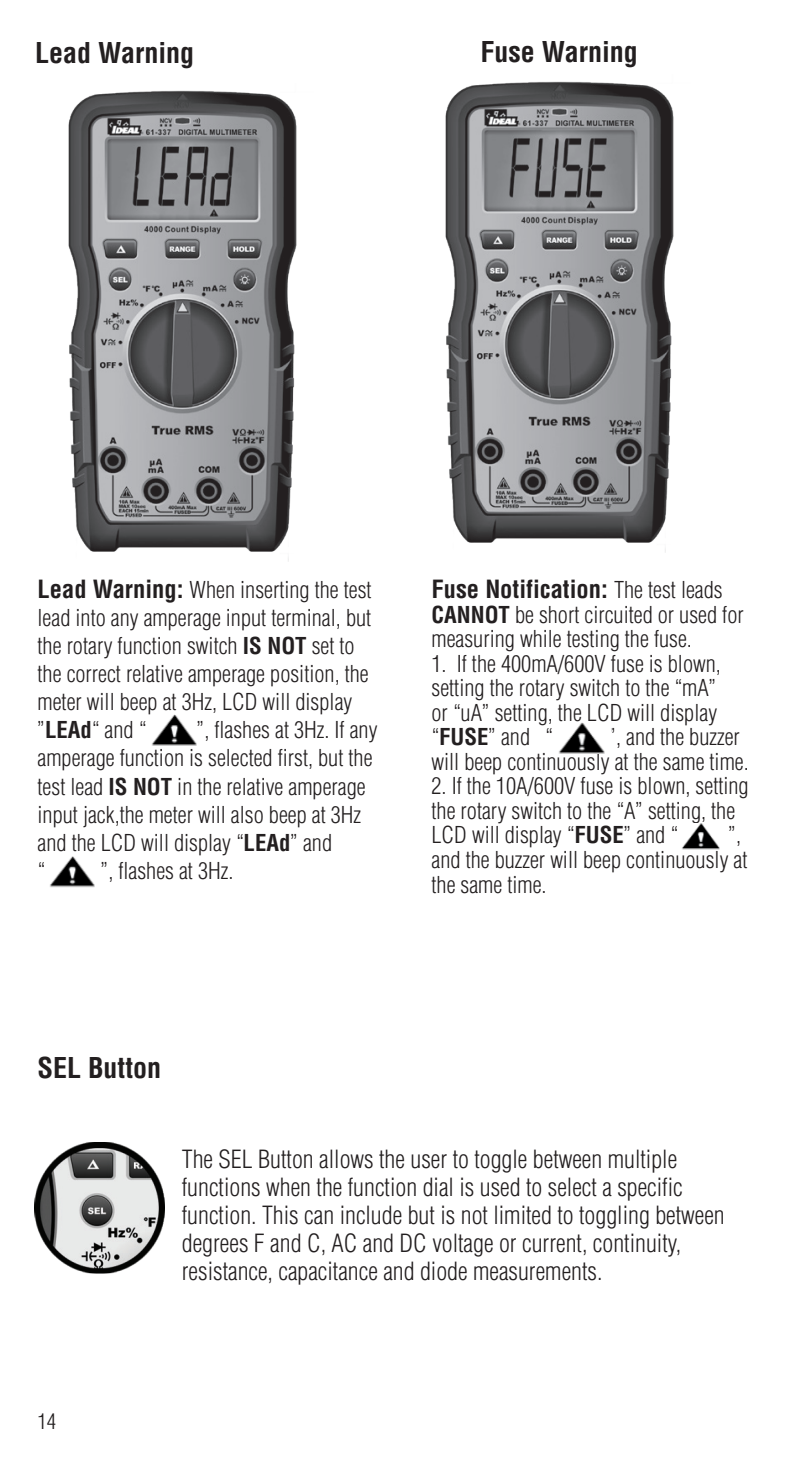
<style>
.page{position:relative;width:793px;height:1471px;background:#fff}
.page>*{position:absolute;margin:0;border:0;box-sizing:border-box;transform-origin:0 0}
.t1{font:700 condensed 28px "Helvetica";color:#231f20}
.t2{font:300 condensed 24.5px/28px "Helvetica";color:#231f20}
.t3{font:700 condensed 24.5px "Helvetica";color:#231f20}
.t4{font:300 condensed 22.75px/28px "Helvetica";color:#231f20}
.t5{font:300 condensed 21px "Helvetica";color:#231f20}
.s1{font-weight:700;font-size:24.5px}
.s2{font-weight:700}
.s3{color:#fff}
.s4{font-weight:300;font-size:22.75px}
</style>
<div class="page">
<img style="left:152px;top:715px;width:45px;height:31px">
<img style="left:445px;top:81px;width:229px;height:471px">
<img style="left:34px;top:1142px;width:131px;height:132px">
<img style="left:50px;top:856px;width:45px;height:31px">
<img style="left:559px;top:722px;width:46px;height:31px">
<img style="left:682px;top:823px;width:38px;height:26px">
<img style="left:68px;top:90px;width:229px;height:471px">
<p class="t1" style="left:35px;top:35px;width:160px">Lead Warning</p>
<p class="t1" style="left:480px;top:34px;width:159px">Fuse Warning</p>
<p class="t4" style="left:38px;top:576px;width:335px"><span class="s1">Lead Warning:</span> When inserting the test lead into any amperage input terminal, but the rotary function switch <span class="s2">IS NOT</span> set to the correct relative amperage position, the meter will beep at 3Hz, LCD will display ”<span class="s2">LEAd</span>“ and “</p>
<p class="t4" style="left:38px;top:716px;width:341px;text-indent:154px"><span class="s3">.</span>”, flashes at 3Hz. If any amperage function is selected first, but the test lead <span class="s2">IS NOT</span> in the relative amperage input jack,the meter will also beep at 3Hz and the LCD will display “<span class="s2">LEAd</span>” and<br>“</p>
<p class="t4" style="left:96px;top:856px;width:139px"><span class="s3">.</span>”, flashes at 3Hz.</p>
<p class="t3" style="left:431px;top:574px;width:293px">Fuse Notification: <span class="s4">The test leads</span></p>
<p class="t4" style="left:431px;top:602px;width:314px;line-height:24.5px"><span class="s2">CANNOT</span> be short circuited or used for measuring while testing the fuse.</p>
<p class="t4" style="left:431px;top:651px;width:291px;line-height:24.5px">1. If the 400mA/600V fuse is blown, setting the rotary switch to the “mA” or “uA” setting, the LCD will display “<span class="s2">FUSE</span>” and “</p>
<p class="t4" style="left:431px;top:725px;width:319px;line-height:24.5px;text-indent:172px"><span class="s3">.</span>”, and the buzzer will beep continuously at the same time.</p>
<p class="t4" style="left:431px;top:774px;width:319px;line-height:24.5px">2. If the 10A/600V fuse is blown, setting the rotary switch to the “A” setting, the<br>LCD will display “<span class="s2">FUSE</span>” and “</p>
<p class="t4" style="left:431px;top:823px;width:317px;line-height:24.5px;text-indent:292px"><span class="s3">.</span>”, and the buzzer will beep continuously at the same time.</p>
<p class="t1" style="left:37px;top:1050px;width:125px">SEL Button</p>
<p class="t5" style="left:38px;top:1408px;width:20px">14</p>
<p class="t2" style="left:182px;top:1145px;width:544px">The SEL Button allows the user to toggle between multiple functions when the function dial is used to select a specific function. This can include but is not limited to toggling between degrees F and C, AC and DC voltage or current, continuity, resistance, capacitance and diode measurements.</p>
</div>
